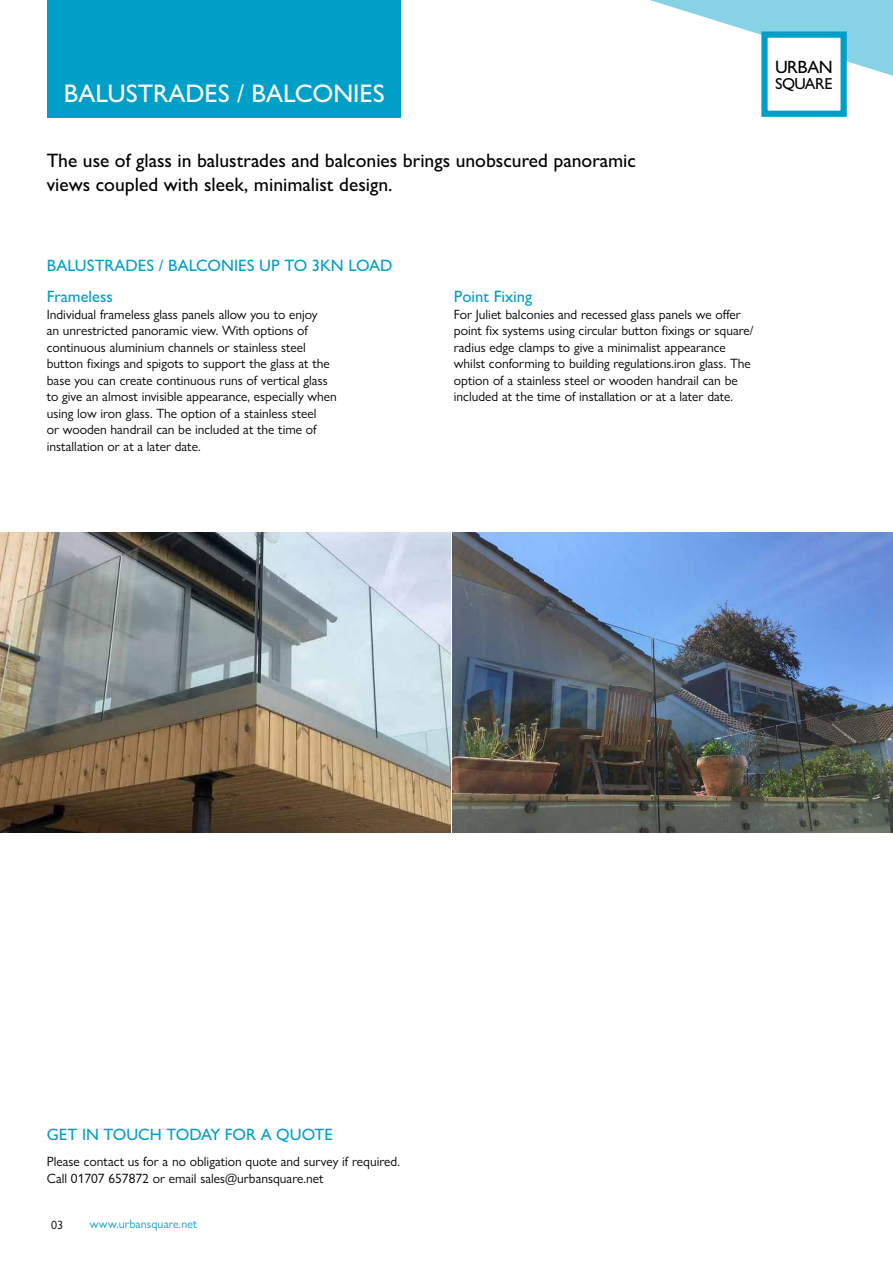
<style>
.page{position:relative;width:893px;height:1263px;background:#fff}
.page>*{position:absolute;margin:0;border:0;box-sizing:border-box;transform-origin:0 0}
.t1{font:500 25.5px "Gill Sans Nova";color:#fff}
.t2{font:500 19.5px/23.4px "Gill Sans Nova";color:#000}
.t3{font:500 17.85px "Gill Sans Nova";letter-spacing:-.03em;color:#000}
.t4{font:500 16.5px "Gill Sans Nova";color:#009fc8}
.t5{font:500 15.9px "Gill Sans Nova";letter-spacing:-.05em;color:#000}
.t6{font:13.5px/16.5px "Gill Sans Nova";color:#000}
.t7{font:12px "Gill Sans Nova";letter-spacing:.01em;color:#009fc8}
.t8{font:12px "Gill Sans Nova";color:#000}
</style>
<div class="page">
<svg style="left:400px;top:0;width:493px;height:118px"></svg>
<div style="left:47px;top:0;width:353px;height:118px;background:#009fc8"></div>
<div style="left:764px;top:35px;width:80px;height:79px;background:#fff"></div>
<div style="left:761px;top:31px;width:86px;height:86px;border:6px solid #009fc8"></div>
<img style="left:0;top:532px;width:451px;height:301px">
<img style="left:453px;top:532px;width:440px;height:301px">
<h1 class="t1" style="left:64px;top:78px;width:323px">BALUSTRADES / BALCONIES</h1>
<h2 class="t2" style="left:47px;top:149px;width:591px">The use of glass in balustrades and balconies brings unobscured panoramic views coupled with sleek, minimalist design.</h2>
<h3 class="t3" style="left:775px;top:56px;width:59px">URBAN</h3>
<p class="t5" style="left:775px;top:74px;width:59px">SQUARE</p>
<p class="t4" style="left:47px;top:255px;width:347px">BALUSTRADES / BALCONIES UP TO 3KN LOAD</p>
<p class="t4" style="left:47px;top:287px;width:68px">Frameless</p>
<p class="t6" style="left:47px;top:306px;width:292px">Individual frameless glass panels allow you to enjoy<br>an unrestricted panoramic view. With options of continuous aluminium channels or stainless steel button fixings and spigots to support the glass at the base you can create continuous runs of vertical glass to give an almost invisible appearance, especially when using low iron glass. The option of a stainless steel<br>or wooden handrail can be included at the time of installation or at a later date.</p>
<p class="t4" style="left:454px;top:287px;width:80px">Point Fixing</p>
<p class="t6" style="left:454px;top:306px;width:301px">For Juliet balconies and recessed glass panels we offer point fix systems using circular button fixings or square/ radius edge clamps to give a minimalist appearance whilst conforming to building regulations.iron glass. The option of a stainless steel or wooden handrail can be included at the time of installation or at a later date.</p>
<p class="t4" style="left:47px;top:1124px;width:288px">GET IN TOUCH TODAY FOR A QUOTE</p>
<p class="t6" style="left:47px;top:1153px;width:355px">Please contact us for a no obligation quote and survey if required.<br>Call 01707 657872 or email sales@urbansquare.net</p>
<p class="t8" style="left:51px;top:1218px;width:14px">03</p>
<p class="t7" style="left:90px;top:1217px;width:109px">www.urbansquare.net</p>
</div>
